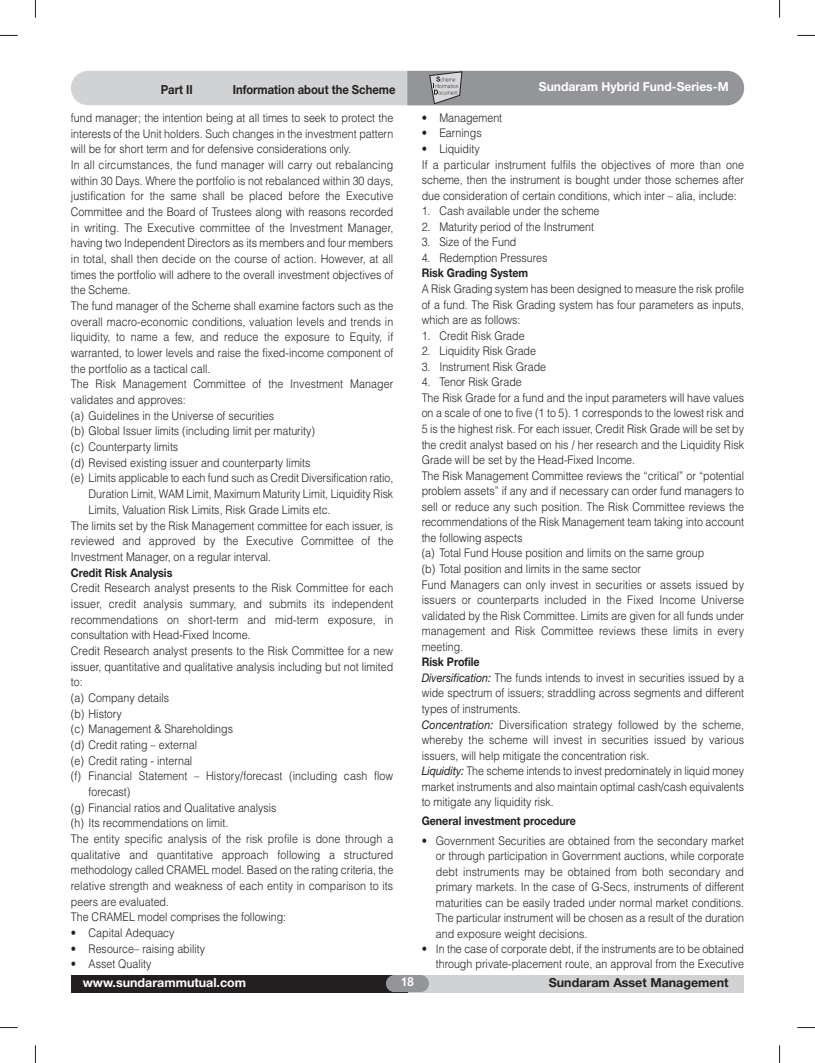
<style>
.page{position:relative;width:815px;height:1063px;background:#fff}
.page>*{position:absolute;margin:0;border:0;box-sizing:border-box;transform-origin:0 0}
.t1{font:700 12.5px "Helvetica Neue";color:#fff}
.t2{font:700 12.5px "Helvetica Neue";color:#231f20;scale:.9 1}
.t3{font:700 12.5px "Helvetica Neue";color:#231f20}
.t4{font:700 12.5px "Helvetica Neue";color:#fff;scale:.9 1}
.t5{font:300 11.88px/15.5px "Helvetica";color:#231f20;scale:.9 1}
.t6{font:700 11.88px "Helvetica Neue";color:#231f20;scale:.9 1}
.s1{font-family:"Helvetica Neue";font-weight:400;font-style:italic}
</style>
<div class="page">
<svg style="left:35px;top:0;width:1px;height:18px"></svg>
<svg style="left:0;top:35px;width:18px;height:1px"></svg>
<svg style="left:0;top:1027px;width:18px;height:1px"></svg>
<svg style="left:797px;top:35px;width:18px;height:1px"></svg>
<svg style="left:797px;top:1027px;width:18px;height:1px"></svg>
<svg style="left:779px;top:0;width:1px;height:18px"></svg>
<svg style="left:35px;top:1045px;width:1px;height:18px"></svg>
<svg style="left:779px;top:1045px;width:1px;height:18px"></svg>
<div style="left:407px;top:975px;width:337px;height:17px;background:#d1d2d4"></div>
<div style="left:71px;top:975px;width:336px;height:17px;background:#231f20"></div>
<div style="left:386px;top:975px;width:43px;height:17px;background:#939598;border-radius:9px"></div>
<div style="left:71px;top:71px;width:673px;height:34px;background:#d1d2d4;border-radius:17px"></div>
<svg style="left:407px;top:71px;width:337px;height:34px;background:#95979a"></svg>
<p class="t2" style="left:161px;top:85px;width:37px">Part II</p>
<p class="t2" style="left:233px;top:85px;width:182px">Information about the Scheme</p>
<p class="t1" style="left:539px;top:82px;width:191px">Sundaram Hybrid Fund-Series-M</p>
<p class="t5" style="left:71px;top:110px;width:360px">fund manager; the intention being at all times to seek to protect the</p>
<p class="t5" style="left:71px;top:126px;width:360px">interests of the Unit holders. Such changes in the investment pattern</p>
<p class="t5" style="left:71px;top:141px;width:313px">will be for short term and for defensive considerations only.</p>
<p class="t5" style="left:71px;top:157px;width:360px">In all circumstances, the fund manager will carry out rebalancing</p>
<p class="t5" style="left:71px;top:173px;width:360px">within 30 Days. Where the portfolio is not rebalanced within 30 days,</p>
<p class="t5" style="left:71px;top:188px;width:360px">justification for the same shall be placed before the Executive</p>
<p class="t5" style="left:71px;top:204px;width:360px">Committee and the Board of Trustees along with reasons recorded</p>
<p class="t5" style="left:71px;top:220px;width:360px">in writing. The Executive committee of the Investment Manager,</p>
<p class="t5" style="left:71px;top:235px;width:360px">having two Independent Directors as its members and four members</p>
<p class="t5" style="left:71px;top:251px;width:360px">in total, shall then decide on the course of action. However, at all</p>
<p class="t5" style="left:71px;top:267px;width:360px">times the portfolio will adhere to the overall investment objectives of</p>
<p class="t5" style="left:71px;top:283px;width:68px">the Scheme.</p>
<p class="t5" style="left:71px;top:298px;width:360px">The fund manager of the Scheme shall examine factors such as the</p>
<p class="t5" style="left:71px;top:314px;width:360px">overall macro-economic conditions, valuation levels and trends in</p>
<p class="t5" style="left:71px;top:330px;width:360px">liquidity, to name a few, and reduce the exposure to Equity, if</p>
<p class="t5" style="left:71px;top:345px;width:360px">warranted, to lower levels and raise the fixed-income component of</p>
<p class="t5" style="left:71px;top:361px;width:157px">the portfolio as a tactical call.</p>
<p class="t5" style="left:71px;top:377px;width:360px">The Risk Management Committee of the Investment Manager</p>
<p class="t5" style="left:71px;top:392px;width:129px">validates and approves:</p>
<p class="t5" style="left:71px;top:408px;width:227px">(a) Guidelines in the Universe of securities</p>
<p class="t5" style="left:71px;top:424px;width:273px">(b) Global Issuer limits (including limit per maturity)</p>
<p class="t5" style="left:71px;top:439px;width:121px">(c) Counterparty limits</p>
<p class="t5" style="left:71px;top:455px;width:268px">(d) Revised existing issuer and counterparty limits</p>
<p class="t5" style="left:71px;top:471px;width:360px">(e) Limits applicable to each fund such as Credit Diversification ratio,</p>
<p class="t5" style="left:89px;top:486px;width:340px">Duration Limit, WAM Limit, Maximum Maturity Limit, Liquidity Risk</p>
<p class="t5" style="left:89px;top:502px;width:270px">Limits, Valuation Risk Limits, Risk Grade Limits etc.</p>
<p class="t5" style="left:71px;top:518px;width:360px">The limits set by the Risk Management committee for each issuer, is</p>
<p class="t5" style="left:71px;top:533px;width:360px">reviewed and approved by the Executive Committee of the</p>
<p class="t5" style="left:71px;top:549px;width:224px">Investment Manager, on a regular interval.</p>
<p class="t6" style="left:71px;top:568px;width:114px">Credit Risk Analysis</p>
<p class="t5" style="left:71px;top:580px;width:360px">Credit Research analyst presents to the Risk Committee for each</p>
<p class="t5" style="left:71px;top:596px;width:360px">issuer, credit analysis summary, and submits its independent</p>
<p class="t5" style="left:71px;top:612px;width:360px">recommendations on short-term and mid-term exposure, in</p>
<p class="t5" style="left:71px;top:627px;width:201px">consultation with Head-Fixed Income.</p>
<p class="t5" style="left:71px;top:643px;width:360px">Credit Research analyst presents to the Risk Committee for a new</p>
<p class="t5" style="left:71px;top:659px;width:360px">issuer, quantitative and qualitative analysis including but not limited</p>
<p class="t5" style="left:71px;top:674px;width:15px">to:</p>
<p class="t5" style="left:71px;top:690px;width:111px">(a) Company details</p>
<p class="t5" style="left:71px;top:706px;width:58px">(b) History</p>
<p class="t5" style="left:71px;top:721px;width:182px">(c) Management &amp; Shareholdings</p>
<p class="t5" style="left:71px;top:737px;width:142px">(d) Credit rating – external</p>
<p class="t5" style="left:71px;top:753px;width:136px">(e) Credit rating - internal</p>
<p class="t5" style="left:71px;top:768px;width:360px">(f) Financial Statement – History/forecast (including cash flow</p>
<p class="t5" style="left:89px;top:784px;width:48px">forecast)</p>
<p class="t5" style="left:71px;top:800px;width:230px">(g) Financial ratios and Qualitative analysis</p>
<p class="t5" style="left:71px;top:816px;width:176px">(h) Its recommendations on limit.</p>
<p class="t5" style="left:71px;top:831px;width:360px">The entity specific analysis of the risk profile is done through a</p>
<p class="t5" style="left:71px;top:847px;width:360px">qualitative and quantitative approach following a structured</p>
<p class="t5" style="left:71px;top:863px;width:360px">methodology called CRAMEL model. Based on the rating criteria, the</p>
<p class="t5" style="left:71px;top:878px;width:360px">relative strength and weakness of each entity in comparison to its</p>
<p class="t5" style="left:71px;top:894px;width:111px">peers are evaluated.</p>
<p class="t5" style="left:71px;top:910px;width:241px">The CRAMEL model comprises the following:</p>
<p class="t5" style="left:71px;top:925px;width:117px">• Capital Adequacy</p>
<p class="t5" style="left:71px;top:941px;width:151px">• Resource– raising ability</p>
<p class="t5" style="left:71px;top:957px;width:91px">• Asset Quality</p>
<p class="t5" style="left:422px;top:110px;width:91px">• Management</p>
<p class="t5" style="left:422px;top:126px;width:68px">• Earnings</p>
<p class="t5" style="left:422px;top:141px;width:360px">• Liquidity<br>If a particular instrument fulfils the objectives of more than one scheme, then the instrument is bought under those schemes after due consideration of certain conditions, which inter – alia, include:</p>
<p class="t5" style="left:422px;top:203px;width:199px">1. Cash available under the scheme</p>
<p class="t5" style="left:422px;top:219px;width:193px">2. Maturity period of the Instrument</p>
<p class="t5" style="left:422px;top:235px;width:107px">3. Size of the Fund</p>
<p class="t5" style="left:422px;top:250px;width:141px">4. Redemption Pressures</p>
<p class="t6" style="left:422px;top:269px;width:120px">Risk Grading System</p>
<p class="t5" style="left:422px;top:281px;width:360px;text-align:justify">A Risk Grading system has been designed to measure the risk profile of a fund. The Risk Grading system has four parameters as inputs, which are as follows:</p>
<p class="t5" style="left:422px;top:328px;width:116px">1. Credit Risk Grade</p>
<p class="t5" style="left:422px;top:343px;width:129px">2. Liquidity Risk Grade</p>
<p class="t5" style="left:422px;top:359px;width:140px">3. Instrument Risk Grade</p>
<p class="t5" style="left:422px;top:375px;width:360px">4. Tenor Risk Grade<br>The Risk Grade for a fund and the input parameters will have values on a scale of one to five (1 to 5). 1 corresponds to the lowest risk and 5 is the highest risk. For each issuer, Credit Risk Grade will be set by the credit analyst based on his / her research and the Liquidity Risk Grade will be set by the Head-Fixed Income.<br>The Risk Management Committee reviews the “critical” or “potential problem assets” if any and if necessary can order fund managers to sell or reduce any such position. The Risk Committee reviews the recommendations of the Risk Management team taking into account the following aspects<br>(a) Total Fund House position and limits on the same group<br>(b) Total position and limits in the same sector<br>Fund Managers can only invest in securities or assets issued by issuers or counterparts included in the Fixed Income Universe validated by the Risk Committee. Limits are given for all funds under management and Risk Committee reviews these limits in every meeting.</p>
<p class="t6" style="left:422px;top:658px;width:66px">Risk Profile</p>
<p class="t5" style="left:422px;top:670px;width:360px"><span class="s1">Diversification:</span> The funds intends to invest in securities issued by a wide spectrum of issuers; straddling across segments and different types of instruments.<br><span class="s1">Concentration:</span> Diversification strategy followed by the scheme, whereby the scheme will invest in securities issued by various issuers, will help mitigate the concentration risk.<br><span class="s1">Liquidity:</span> The scheme intends to invest predominately in liquid money market instruments and also maintain optimal cash/cash equivalents to mitigate any liquidity risk.</p>
<p class="t6" style="left:422px;top:817px;width:173px">General investment procedure</p>
<p class="t5" style="left:436px;top:833px;width:344px;text-align:justify;text-indent:-14px">• Government Securities are obtained from the secondary market or through participation in Government auctions, while corporate debt instruments may be obtained from both secondary and primary markets. In the case of G-Secs, instruments of different maturities can be easily traded under normal market conditions.<br>The particular instrument will be chosen as a result of the duration and exposure weight decisions.</p>
<p class="t5" style="left:422px;top:941px;width:360px;text-align:right">• In the case of corporate debt, if the instruments are to be obtained through private-placement route, an approval from the Executive</p>
<p class="t1" style="left:83px;top:978px;width:165px">www.sundarammutual.com</p>
<p class="t4" style="left:401px;top:977px;width:15px">18</p>
<p class="t3" style="left:549px;top:978px;width:181px">Sundaram Asset Management</p>
</div>
